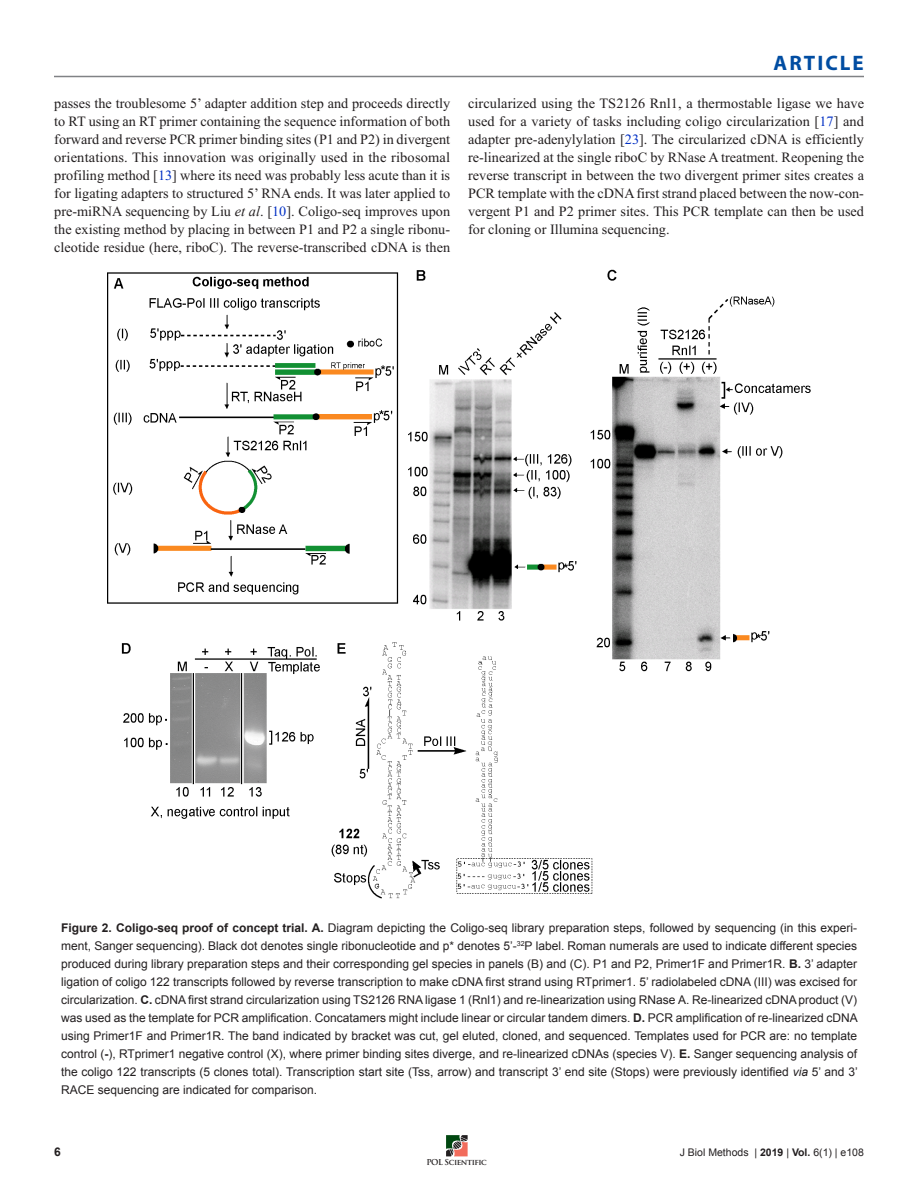
<style>
.page{position:relative;width:918px;height:1188px;background:#fff}
.page>*{position:absolute;margin:0;border:0;box-sizing:border-box;transform-origin:0 0}
.t1{font:700 21px "Myriad Pro";letter-spacing:.095em;color:#014da2}
.Body{font:14.25px/18px "Times New Roman";color:#231f20;text-align:justify}
.Figure_Legend_-_Span{font:12px/18px "Arial";color:#231f20;text-align:justify}
.t2{font:700 12px "Arial";color:#231f20}
.t3{font:10.5px "Arial";color:#231f20}
.t4{font:700 7.95px "Trajan Pro";letter-spacing:-.05em;color:#231f20}
.s1{color:#002fc4}
.s2{font-style:italic}
.s3{font-weight:700}
</style>
<div class="page">
<svg style="left:446px;top:1135px;width:22px;height:21px"></svg>
<hr style="left:54px;top:76px;width:810px;height:1px;background:#808285">
<img style="left:108px;top:269px;width:702px;height:630px">
<h1 class="t1" style="left:774px;top:49px;width:92px">ARTICLE</h1>
<p class="Body" style="left:54px;top:94px;width:397px">passes the troublesome 5’ adapter addition step and proceeds directly to RT using an RT primer containing the sequence information of both forward and reverse PCR primer binding sites (P1 and P2) in divergent orientations. This innovation was originally used in the ribosomal profiling method [<span class="s1">13</span>] where its need was probably less acute than it is for ligating adapters to structured 5’ RNA ends. It was later applied to pre-miRNA sequencing by Liu <span class="s2">et al</span>. [<span class="s1">10</span>]. Coligo-seq improves upon the existing method by placing in between P1 and P2 a single ribonu&shy;cleotide residue (here, riboC). The reverse-transcribed cDNA is then</p>
<p class="Body" style="left:468px;top:94px;width:398px">circularized using the TS2126 Rnl1, a thermostable ligase we have used for a variety of tasks including coligo circularization [<span class="s1">17</span>] and adapter pre-adenylylation [<span class="s1">23</span>]. The circularized cDNA is efficiently re-linearized at the single riboC by RNase A treatment. Reopening the reverse transcript in between the two divergent primer sites creates a PCR template with the cDNA first strand placed between the now-con&shy;vergent P1 and P2 primer sites. This PCR template can then be used for cloning or Illumina sequencing.</p>
<p class="Figure_Legend_-_Span" style="left:61px;top:918px;width:798px"><span class="s3">Figure 2. Coligo-seq proof of concept trial. A.</span> Diagram depicting the Coligo-seq library preparation steps, followed by sequencing (in this experi&shy;ment, Sanger sequencing). Black dot denotes single ribonucleotide and p* denotes 5’-<sup>32</sup>P label. Roman numerals are used to indicate different species produced during library preparation steps and their corresponding gel species in panels (B) and (C). P1 and P2, Primer1F and Primer1R. <span class="s3">B.</span> 3’ adapter ligation of coligo 122 transcripts followed by reverse transcription to make cDNA first strand using RTprimer1. 5’ radiolabeled cDNA (III) was excised for circularization. <span class="s3">C.</span> cDNA first strand circularization using TS2126 RNA ligase 1 (Rnl1) and re-linearization using RNase A. Re-linearized cDNA product (V) was used as the template for PCR amplification. Concatamers might include linear or circular tandem dimers. <span class="s3">D.</span> PCR amplification of re-linearized cDNA using Primer1F and Primer1R. The band indicated by bracket was cut, gel eluted, cloned, and sequenced. Templates used for PCR are: no template control (<span class="s3">-</span>), RTprimer1 negative control (X), where primer binding sites diverge, and re-linearized cDNAs (species V). <span class="s3">E.</span> Sanger sequencing analysis of the coligo 122 transcripts (5 clones total). Transcription start site (Tss, arrow) and transcript 3’ end site (Stops) were previously identified <span class="s2">via</span> 5’ and 3’ RACE sequencing are indicated for comparison.</p>
<p class="t2" style="left:54px;top:1143px;width:8px">6</p>
<p class="t3" style="left:680px;top:1145px;width:186px">J Biol Methods | <span class="s3">2019</span> | <span class="s3">Vol.</span> 6(1) | e108</p>
<p class="t4" style="left:427px;top:1158px;width:62px">POL Scientific</p>
</div>
